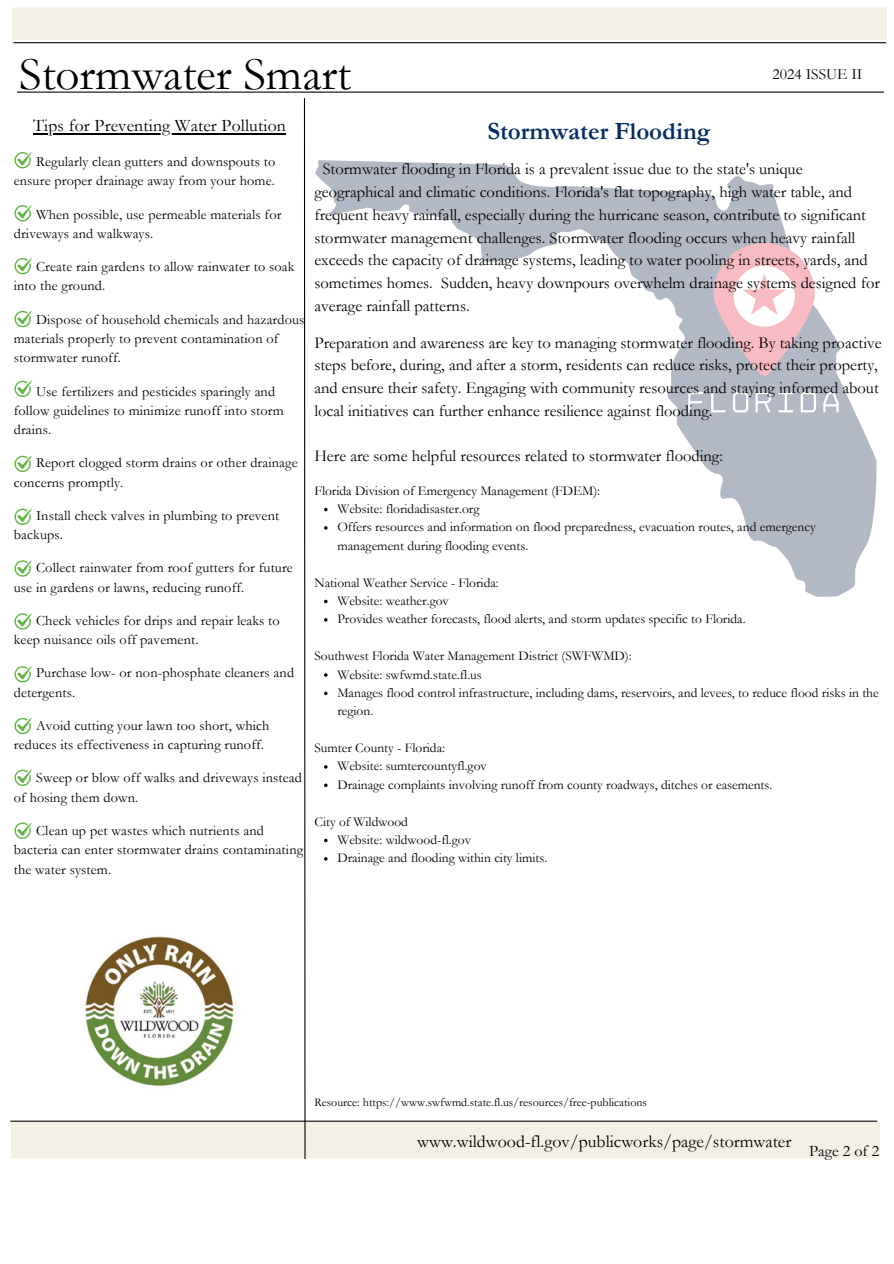
<style>
.page{position:relative;width:894px;height:1264px;background:#fff}
.page>*{position:absolute;margin:0;border:0;box-sizing:border-box;transform-origin:0 0}
.t1{font:47.25px "Garamond";color:#000}
.t2{font:700 24.9px "Garamond";color:#052d64}
.t3{font:17.85px "Garamond";color:#000}
.t4{font:17.7px "Garamond";letter-spacing:.01em;color:#000}
.t5{font:16.5px/22.8px "Garamond";color:#000}
.t6{font:16.2px "Garamond";color:#000}
.t7{font:15.6px "Garamond";color:#000}
.t8{font:14.25px/19.2px "Garamond";letter-spacing:.01em;color:#000}
.t9{font:13.5px/18.3px "Garamond";color:#000}
.t10{font:12px "Garamond";color:#000}
</style>
<div class="page">
<div style="left:12px;top:7px;width:874px;height:33px;background:#f5f0e6"></div>
<hr style="left:13px;top:42px;width:873px;height:1px;background:#000">
<hr style="left:17px;top:92px;width:866px;height:1px;background:#000">
<hr style="left:10px;top:1120px;width:867px;height:1px;background:#000">
<div style="left:11px;top:1121px;width:868px;height:37px;background:#f5f0e6"></div>
<svg style="left:303px;top:98px;width:3px;height:1061px"></svg>
<img style="left:85px;top:936px;width:149px;height:150px">
<svg style="left:315px;top:160px;width:561px;height:437px"></svg>
<svg style="left:688px;top:243px;width:150px;height:169px"></svg>
<svg style="left:14px;top:152px;width:18px;height:17px"></svg>
<hr style="left:33px;top:133px;width:253px;height:2px;background:#000">
<svg style="left:324px;top:783px;width:3px;height:4px"></svg>
<svg style="left:14px;top:258px;width:18px;height:16px"></svg>
<svg style="left:14px;top:205px;width:18px;height:17px"></svg>
<svg style="left:14px;top:310px;width:18px;height:17px"></svg>
<svg style="left:14px;top:380px;width:18px;height:17px"></svg>
<svg style="left:14px;top:455px;width:18px;height:17px"></svg>
<svg style="left:14px;top:560px;width:18px;height:17px"></svg>
<svg style="left:14px;top:508px;width:18px;height:17px"></svg>
<svg style="left:14px;top:666px;width:18px;height:16px"></svg>
<svg style="left:14px;top:613px;width:18px;height:16px"></svg>
<svg style="left:14px;top:769px;width:18px;height:17px"></svg>
<svg style="left:14px;top:717px;width:18px;height:17px"></svg>
<svg style="left:14px;top:822px;width:18px;height:17px"></svg>
<h3 class="t1" style="left:19px;top:48px;width:333px">Stormwater Smart</h3>
<p class="t7" style="left:772px;top:66px;width:91px">2024 ISSUE II</p>
<h1 class="t4" style="left:33px;top:116px;width:254px">Tips for Preventing Water Pollution</h1>
<h4 class="t8" style="left:14px;top:152px;width:263px;text-align:right">Regularly clean gutters and downspouts to ensure proper drainage away from your home.</h4>
<p class="t8" style="left:14px;top:205px;width:269px;text-indent:22px">When possible, use permeable materials for driveways and walkways.</p>
<h3 class="t8" style="left:14px;top:257px;width:282px;text-indent:22px">Create rain gardens to allow rainwater to soak into the ground.</h3>
<p class="t8" style="left:14px;top:310px;width:292px;text-indent:22px">Dispose of household chemicals and hazardous materials properly to prevent contamination of stormwater runoff.</p>
<h5 class="t8" style="left:14px;top:381px;width:271px;text-indent:22px">Use fertilizers and pesticides sparingly and follow guidelines to minimize runoff into storm drains.</h5>
<h5 class="t8" style="left:14px;top:453px;width:285px;text-indent:22px">Report clogged storm drains or other drainage concerns promptly.</h5>
<h5 class="t8" style="left:14px;top:506px;width:267px;text-indent:22px">Install check valves in plumbing to prevent backups.</h5>
<h5 class="t8" style="left:14px;top:558px;width:280px;text-indent:22px">Collect rainwater from roof gutters for future use in gardens or lawns, reducing runoff.</h5>
<h5 class="t8" style="left:14px;top:611px;width:267px;text-indent:22px">Check vehicles for drips and repair leaks to keep nuisance oils off pavement.</h5>
<h5 class="t8" style="left:14px;top:663px;width:282px;text-indent:22px">Purchase low- or non-phosphate cleaners and detergents.</h5>
<h5 class="t8" style="left:14px;top:716px;width:257px;text-indent:22px">Avoid cutting your lawn too short, which reduces its effectiveness in capturing runoff.</h5>
<h5 class="t8" style="left:14px;top:768px;width:289px;text-indent:22px">Sweep or blow off walks and driveways instead of hosing them down.</h5>
<h5 class="t8" style="left:14px;top:821px;width:291px;text-indent:22px">Clean up pet wastes which nutrients and bacteria can enter stormwater drains contaminating the water system.</h5>
<h6 class="t2" style="left:487px;top:118px;width:224px">Stormwater Flooding</h6>
<h5 class="t5" style="left:314px;top:158px;width:567px;text-indent:8px">Stormwater flooding in Florida is a prevalent issue due to the state's unique geographical and climatic conditions. Florida's flat topography, high water table, and frequent heavy rainfall, especially during the hurricane season, contribute to significant stormwater management challenges. Stormwater flooding occurs when heavy rainfall exceeds the capacity of drainage systems, leading to water pooling in streets, yards, and sometimes homes. Sudden, heavy downpours overwhelm drainage systems designed for average rainfall patterns.</h5>
<h5 class="t5" style="left:314px;top:331px;width:568px">Preparation and awareness are key to managing stormwater flooding. By taking proactive steps before, during, and after a storm, residents can reduce risks, protect their property, and ensure their safety. Engaging with community resources and staying informed about local initiatives can further enhance resilience against flooding.</h5>
<h5 class="t5" style="left:314px;top:445px;width:410px">Here are some helpful resources related to stormwater flooding:</h5>
<p class="t9" style="left:314px;top:481px;width:287px">Florida Division of Emergency Management (FDEM):</p>
<p class="t9" style="left:337px;top:500px;width:143px">Website: floridadisaster.org</p>
<p class="t9" style="left:337px;top:518px;width:479px">Offers resources and information on flood preparedness, evacuation routes, and emergency management during flooding events.</p>
<p class="t9" style="left:314px;top:573px;width:186px">National Weather Service - Florida:</p>
<p class="t9" style="left:337px;top:592px;width:113px">Website: weather.gov</p>
<p class="t9" style="left:337px;top:610px;width:410px">Provides weather forecasts, flood alerts, and storm updates specific to Florida.</p>
<p class="t9" style="left:314px;top:647px;width:319px">Southwest Florida Water Management District (SWFWMD):</p>
<p class="t9" style="left:337px;top:665px;width:146px">Website: swfwmd.state.fl.us</p>
<p class="t9" style="left:337px;top:683px;width:542px">Manages flood control infrastructure, including dams, reservoirs, and levees, to reduce flood risks in the region.</p>
<p class="t9" style="left:314px;top:739px;width:132px">Sumter County - Florida:</p>
<p class="t9" style="left:337px;top:757px;width:151px">Website: sumtercountyfl.gov</p>
<p class="t9" style="left:337px;top:775px;width:436px">Drainage complaints involving runoff from county roadways, ditches or easements.</p>
<p class="t9" style="left:314px;top:812px;width:95px">City of Wildwood</p>
<p class="t9" style="left:337px;top:830px;width:135px">Website: wildwood-fl.gov</p>
<h2 class="t9" style="left:337px;top:849px;width:211px">Drainage and flooding within city limits.</h2>
<h3 class="t10" style="left:314px;top:1095px;width:334px">Resource: https://www.swfwmd.state.fl.us/resources/free-publications</h3>
<p class="t3" style="left:417px;top:1131px;width:375px">www.wildwood-fl.gov/publicworks/page/stormwater</p>
<h3 class="t6" style="left:809px;top:1142px;width:72px">Page 2 of 2</h3>
</div>
